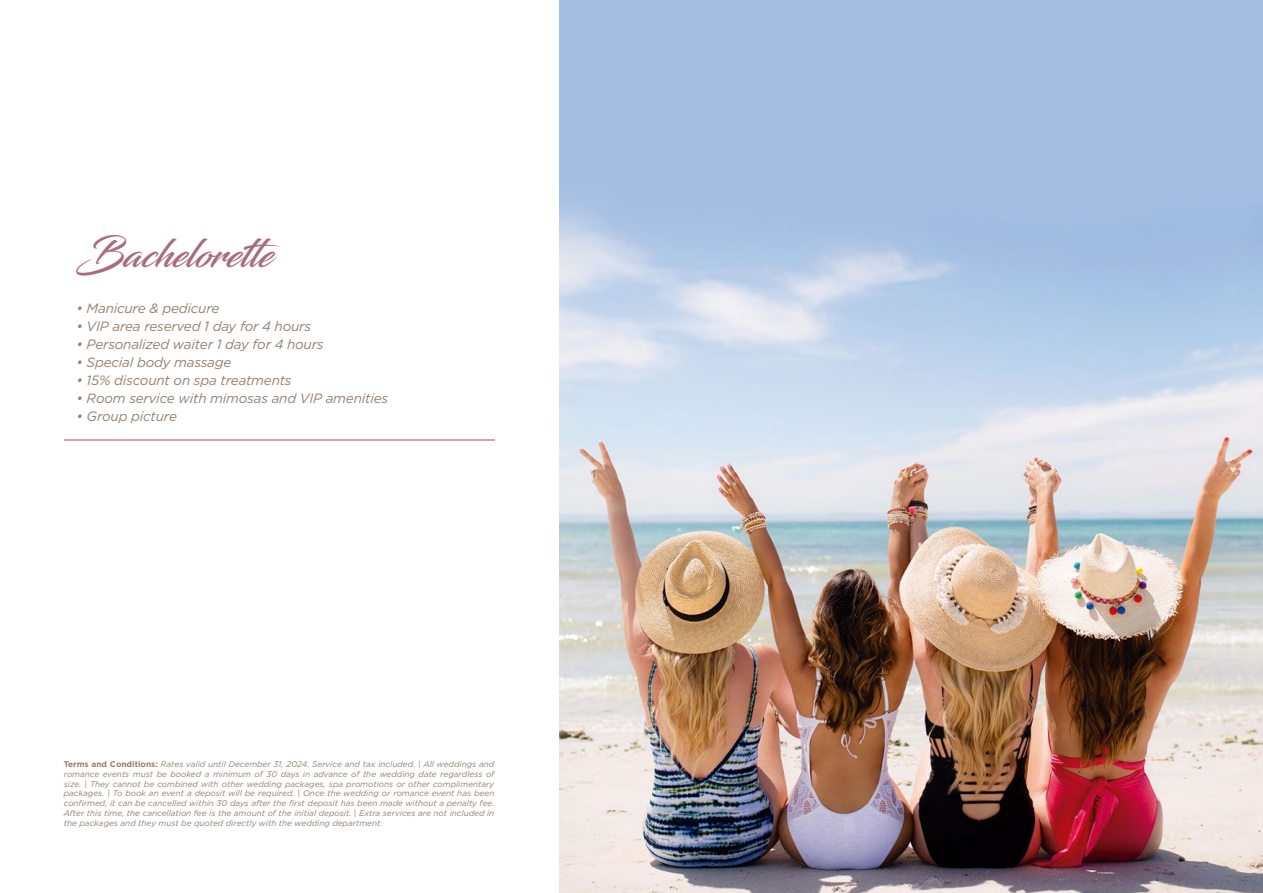
<style>
.page{position:relative;width:1263px;height:893px;background:#fff}
.page>*{position:absolute;margin:0;border:0;box-sizing:border-box;transform-origin:0 0}
.t1{font:39px "Blacksword";color:#a96b7f}
.t2{font:italic 13.5px "Gotham";letter-spacing:-.015em;color:#928071}
.t3{font:italic 8.25px/9.9px "Gotham";color:#928071;text-align:justify}
.s1{font-weight:700;font-style:normal}
</style>
<div class="page">
<img style="left:560px;top:0;width:703px;height:893px">
<hr style="left:64px;top:439px;width:430px;height:1px;background:#cba9ab">
<h1 class="t1" style="left:77px;top:230px;width:206px">Bachelorette</h1>
<h2 class="t2" style="left:77px;top:301px;width:144px">• Manicure &amp; pedicure</h2>
<h2 class="t2" style="left:77px;top:319px;width:236px">• VIP area reserved 1 day for 4 hours</h2>
<h2 class="t2" style="left:77px;top:337px;width:249px">• Personalized waiter 1 day for 4 hours</h2>
<h2 class="t2" style="left:77px;top:355px;width:156px">• Special body massage</h2>
<h2 class="t2" style="left:77px;top:373px;width:217px">• 15% discount on spa treatments</h2>
<h2 class="t2" style="left:77px;top:391px;width:313px">• Room service with mimosas and VIP amenities</h2>
<h2 class="t2" style="left:77px;top:409px;width:102px">• Group picture</h2>
<p class="t3" style="left:64px;top:759px;width:432px"><span class="s1">Terms and Conditions:</span> Rates valid until December 31, 2024. Service and tax included. | All weddings and romance events must be booked a minimum of 30 days in advance of the wedding date regardless of size. | They cannot be combined with other wedding packages, spa promotions or other complimentary packages. | To book an event a deposit will be required. | Once the wedding or romance event has been confirmed, it can be cancelled within 30 days after the first deposit has been made without a penalty fee.<br>After this time, the cancellation fee is the amount of the initial deposit. | Extra services are not included in the packages and they must be quoted directly with the wedding department.</p>
</div>
